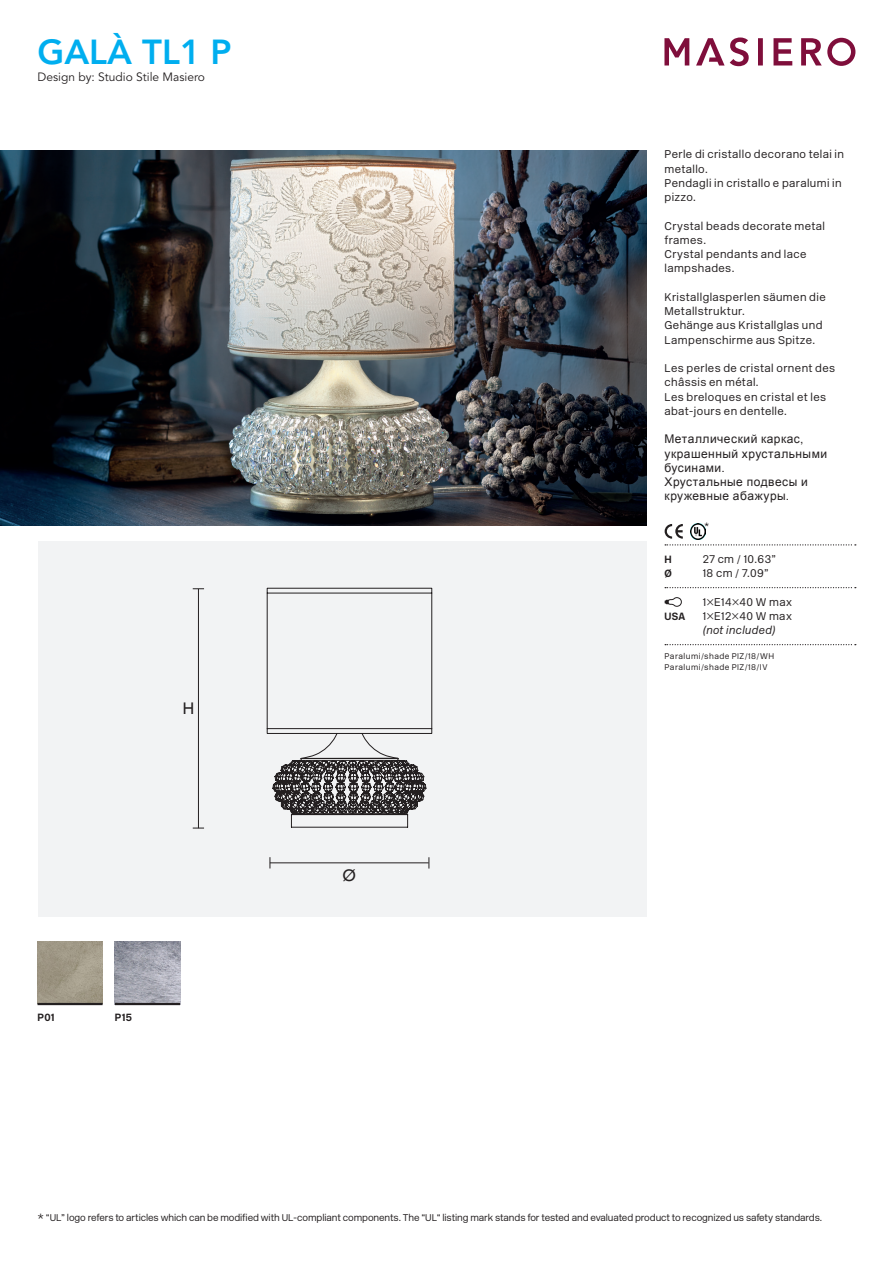
<style>
.page{position:relative;width:893px;height:1263px;background:#fff}
.page>*{position:absolute;margin:0;border:0;box-sizing:border-box;transform-origin:0 0}
.t1{font:800 34.5px "Avenir LT Std";color:#00aeef}
.t2{font:500 16.35px "Avenir LT Std";color:#231f20}
.t3{font:12px/14.2px "Arial";letter-spacing:.04em;color:#231f20}
.t4{font:12px "Avenir LT Std";color:#231f20}
.t5{font:300 11.25px/14.2px "New Rail Alphabet";letter-spacing:.035em;color:#231f20}
.t6{font:italic 300 11.25px "New Rail Alphabet";letter-spacing:.03em;color:#231f20}
.t7{font:700 10.5px "New Rail Alphabet";letter-spacing:.035em;color:#231f20}
.t8{font:10.5px "Avenir LT Std";color:#231f20}
.t9{font:300 9.75px "New Rail Alphabet";letter-spacing:-.01em;color:#231f20}
.t10{font:300 8.25px/10.5px "New Rail Alphabet";letter-spacing:.055em;color:#231f20}
.s1{font-size:10.5px}
</style>
<div class="page">
<div style="left:38px;top:542px;width:608px;height:375px;background:#f2f3f4"></div>
<svg style="left:664px;top:38px;width:191px;height:28px"></svg>
<img style="left:38px;top:941px;width:65px;height:62px">
<hr style="left:38px;top:1003px;width:65px;height:2px;background:#231f20">
<img style="left:115px;top:941px;width:65px;height:62px">
<hr style="left:115px;top:1003px;width:65px;height:2px;background:#231f20">
<img style="left:0;top:150px;width:646px;height:375px">
<hr style="left:198px;top:589px;width:1px;height:239px;background:#231f20">
<hr style="left:270px;top:862px;width:159px;height:1px;background:#231f20">
<svg style="left:267px;top:588px;width:165px;height:240px"></svg>
<svg style="left:665px;top:597px;width:17px;height:10px"></svg>
<svg style="left:665px;top:524px;width:191px;height:21px"></svg>
<svg style="left:665px;top:587px;width:191px;height:1px"></svg>
<svg style="left:665px;top:644px;width:191px;height:1px"></svg>
<h1 class="t1" style="left:38px;top:31px;width:196px">GALÀ TL1 P</h1>
<p class="t4" style="left:38px;top:70px;width:169px">Design by: Studio Stile Masiero</p>
<h2 class="t2" style="left:183px;top:699px;width:14px">H</h2>
<p class="t7" style="left:38px;top:1011px;width:19px">P01</p>
<p class="t7" style="left:115px;top:1011px;width:19px">P15</p>
<h2 class="t2" style="left:343px;top:866px;width:15px">Ø</h2>
<p class="t5" style="left:664px;top:147px;width:181px">Perle di cristallo decorano telai in metallo.<br>Pendagli in cristallo e paralumi in pizzo.</p>
<p class="t5" style="left:664px;top:218px;width:162px">Crystal beads decorate metal frames.<br>Crystal pendants and lace lampshades.</p>
<p class="t5" style="left:664px;top:290px;width:163px">Kristallglasperlen säumen die<br>Metallstruktur.<br>Gehänge aus Kristallglas und<br>Lampenschirme aus Spitze.</p>
<p class="t5" style="left:664px;top:361px;width:172px">Les perles de cristal ornent des châssis en métal.<br>Les breloques en cristal et les abat-jours en dentelle.</p>
<p class="t3" style="left:664px;top:432px;width:164px">Металлический каркас, украшенный хрустальными бусинами.<br>Хрустальные подвесы и кружевные абажуры.</p>
<p class="t8" style="left:704px;top:520px;width:6px">*</p>
<p class="t7" style="left:664px;top:552px;width:9px">H</p>
<p class="t5" style="left:703px;top:552px;width:75px">27 cm / 10.63”</p>
<p class="t7" style="left:664px;top:567px;width:9px">Ø</p>
<p class="t5" style="left:703px;top:566px;width:67px">18 cm / 7.09”</p>
<p class="t5" style="left:703px;top:595px;width:91px">1×E14×40 W max</p>
<p class="t7" style="left:664px;top:609px;width:22px">USA</p>
<p class="t5" style="left:703px;top:609px;width:91px">1×E12×40 W max</p>
<p class="t6" style="left:703px;top:623px;width:75px">(not included)</p>
<p class="t10" style="left:664px;top:651px;width:111px">Paralumi/shade PIZ/18/WH<br>Paralumi/shade PIZ/18/IV</p>
<p class="t9" style="left:38px;top:1211px;width:786px"><span class="s1">*</span> “UL” logo refers to articles which can be modified with UL-compliant components. The “UL“ listing mark stands for tested and evaluated product to recognized us safety standards.</p>
</div>
